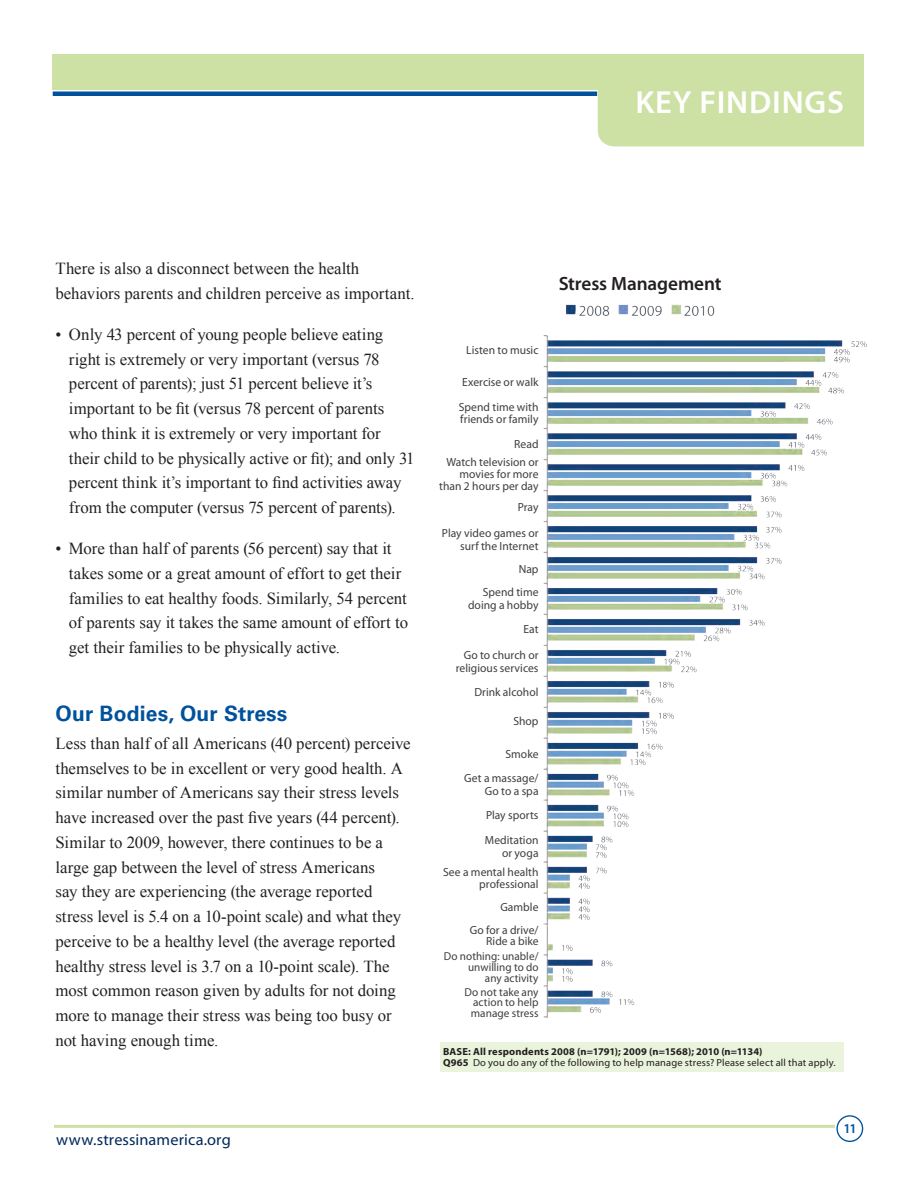
<style>
.page{position:relative;width:918px;height:1188px;background:#fff}
.page>*{position:absolute;margin:0;border:0;box-sizing:border-box;transform-origin:0 0}
.t1{font:600 31.95px "Myriad Pro";letter-spacing:.025em;color:#fff}
.t2{font:700 21.15px "Univers LT Std";letter-spacing:.01em;color:#01529b}
.t3{font:600 19.2px "Myriad Pro";letter-spacing:-.005em;color:#231f20}
.t4{font:16.8px/24.8px "Times New Roman";color:#231f20}
.t5{font:16.05px "Myriad Pro";letter-spacing:.005em;color:#00295c}
.t6{font:600 13.5px "Myriad Pro";color:#01529b}
.t7{font:11.85px/24.6px "Myriad Pro";letter-spacing:.005em;color:#3e3e3f;text-align:right}
.t8{font:11.55px/11.1px "Myriad Pro";letter-spacing:.005em;color:#3e3e3f;text-align:right}
.t9{font:10.35px/10.5px "Myriad Pro";letter-spacing:.015em;color:#231f20}
.s1{font-weight:700}
</style>
<div class="page">
<div style="left:598px;top:90px;width:266px;height:56px;background:#cde1a4"></div>
<div style="left:53px;top:54px;width:811px;height:36px;background:#cde1a4"></div>
<hr style="left:54px;top:1125px;width:781px;height:3px;background:#cde1a4">
<hr style="left:53px;top:92px;width:544px;height:4px;background:#01529b">
<div style="left:836px;top:1115px;width:27px;height:27px;border:1px solid #01529b;border-radius:50%"></div>
<div style="left:440px;top:1042px;width:404px;height:30px;background:#eaf3db"></div>
<img style="left:543px;top:304px;width:324px;height:714px">
<h1 class="t1" style="left:635px;top:82px;width:210px">Key Findings</h1>
<p class="t4" style="left:56px;top:256px;width:361px">There is also a disconnect between the health behaviors parents and children perceive as important.</p>
<p class="t4" style="left:69px;top:322px;width:347px;text-indent:-13px">• Only 43 percent of young people believe eating right is extremely or very important (versus 78 percent of parents); just 51 percent believe it’s important to be fit (versus 78 percent of parents who think it is extremely or very important for their child to be physically active or fit); and only 31 percent think it’s important to find activities away from the computer (versus 75 percent of parents).</p>
<p class="t4" style="left:69px;top:536px;width:341px;text-indent:-13px">• More than half of parents (56 percent) say that it takes some or a great amount of effort to get their families to eat healthy foods. Similarly, 54 percent of parents say it takes the same amount of effort to get their families to be physically active.</p>
<p class="t2" style="left:56px;top:701px;width:233px">Our Bodies, Our Stress</p>
<p class="t4" style="left:56px;top:731px;width:357px">Less than half of all Americans (40 percent) perceive themselves to be in excellent or very good health. A similar number of Americans say their stress levels have increased over the past five years (44 percent).<br>Similar to 2009, however, there continues to be a large gap between the level of stress Americans<br>say they are experiencing (the average reported stress level is 5.4 on a 10-point scale) and what they perceive to be a healthy level (the average reported healthy stress level is 3.7 on a 10-point scale). The most common reason given by adults for not doing more to manage their stress was being too busy or not having enough time.</p>
<p class="t5" style="left:56px;top:1130px;width:176px">www.stressinamerica.org</p>
<p class="t7" style="left:466px;top:337px;width:74px">Listen to music</p>
<p class="t7" style="left:459px;top:370px;width:81px;text-align:left">Exercise or walk<br>Spend time with</p>
<p class="t7" style="left:460px;top:407px;width:80px">friends or family<br>Read</p>
<p class="t7" style="left:439px;top:456px;width:101px;line-height:11.9px">Watch television or movies for more than 2 hours per day</p>
<p class="t7" style="left:442px;top:494px;width:98px;line-height:26px">Pray<br>Play video games or</p>
<p class="t7" style="left:460px;top:534px;width:80px;line-height:23.2px">surf the Internet<br>Nap<br>Spend time</p>
<p class="t7" style="left:464px;top:592px;width:76px;line-height:25px">doing a hobby<br>Eat<br>Go to church or</p>
<p class="t7" style="left:456px;top:655px;width:84px">religious services<br>Drink alcohol</p>
<p class="t7" style="left:513px;top:709px;width:27px">Shop</p>
<p class="t7" style="left:464px;top:741px;width:76px">Smoke<br>Get a massage/</p>
<p class="t7" style="left:485px;top:778px;width:55px;text-align:justify">Go to a spa Play sports Meditation</p>
<p class="t7" style="left:443px;top:843px;width:97px;line-height:19px">or yoga<br>See a mental health</p>
<p class="t7" style="left:470px;top:873px;width:70px;line-height:22.8px">professional<br>Gamble<br>Go for a drive/</p>
<p class="t7" style="left:486px;top:929px;width:54px">Ride a bike</p>
<p class="t8" style="left:444px;top:951px;width:96px">Do nothing: unable/ unwilling to do<br>any activity</p>
<p class="t8" style="left:471px;top:986px;width:69px;line-height:10.6px;text-align:justify;text-indent:-6px">Do not take any action to help manage stress</p>
<p class="t3" style="left:559px;top:272px;width:164px">Stress Management</p>
<p class="t9" style="left:443px;top:1047px;width:394px"><span class="s1">BASE: All respondents 2008 (n=1791); 2009 (n=1568); 2010 (n=1134)<br>Q965</span> Do you do any of the following to help manage stress? Please select all that apply.</p>
<p class="t6" style="left:843px;top:1120px;width:15px">11</p>
</div>
